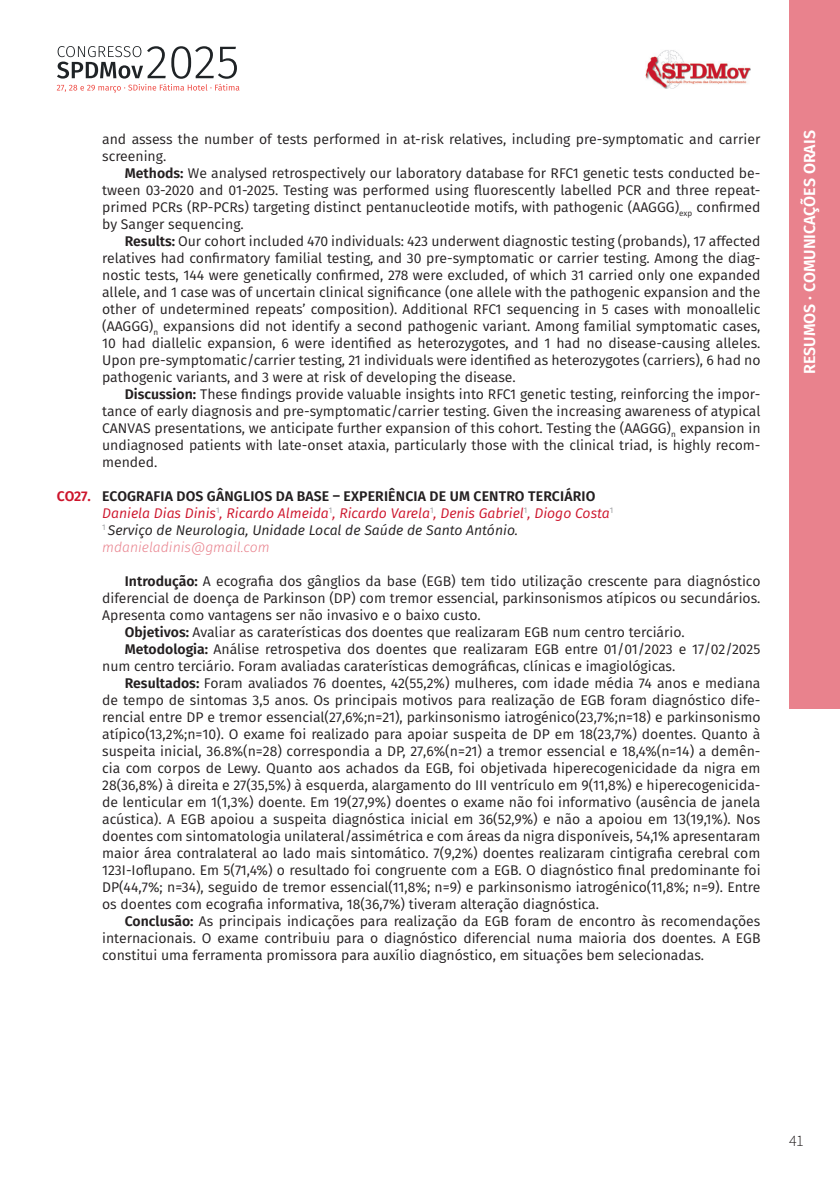
<style>
.page{position:relative;width:840px;height:1191px;background:#fff}
.page>*{position:absolute;margin:0;border:0;box-sizing:border-box;transform-origin:0 0}
.t1{font:600 16px "Fira Sans";color:#fff}
.t2{font:300 16px "Source Sans Pro";color:#231f20}
.Texto_resumos{font:14px/17px "Fira Sans";color:#231f20;text-align:justify}
.Texto_resumos_-_auto{font:italic 14px "Fira Sans";color:#cd152c}
.Texto_resumos_-_titu{font:600 14px "Fira Sans";letter-spacing:.01em;color:#231f20}
.Texto_resumos_-_fili{font:italic 14px "Fira Sans";color:#231f20}
.Texto_resumos_-_emai{font:italic 300 14px "Fira Sans";color:#e9828d}
.s1{font-weight:600}
.s2{color:#cd152c}
</style>
<div class="page">
<div style="left:788px;top:0;width:51px;height:709px;background:#e9828d"></div>
<img style="left:645px;top:50px;width:104px;height:39px">
<svg style="left:57px;top:46px;width:182px;height:46px"></svg>
<p class="Texto_resumos" style="left:102px;top:130px;width:659px">and assess the number of tests performed in at-risk relatives, including pre-symptomatic and carrier screening.</p>
<p class="Texto_resumos" style="left:102px;top:164px;width:659px;text-indent:23px"><span class="s1">Methods:</span> We analysed retrospectively our laboratory database for RFC1 genetic tests conducted be&shy;tween 03-2020 and 01-2025. Testing was performed using fluorescently labelled PCR and three repeat&shy;primed PCRs (RP-PCRs) targeting distinct pentanucleotide motifs, with pathogenic (AAGGG)<sub>exp</sub> confirmed by Sanger sequencing.</p>
<p class="Texto_resumos" style="left:102px;top:232px;width:659px;text-indent:23px"><span class="s1">Results:</span> Our cohort included 470 individuals: 423 underwent diagnostic testing (probands), 17 affected relatives had confirmatory familial testing, and 30 pre-symptomatic or carrier testing. Among the diag&shy;nostic tests, 144 were genetically confirmed, 278 were excluded, of which 31 carried only one expanded allele, and 1 case was of uncertain clinical significance (one allele with the pathogenic expansion and the other of undetermined repeats’ composition). Additional RFC1 sequencing in 5 cases with monoallelic (AAGGG)<sub>n</sub> expansions did not identify a second pathogenic variant. Among familial symptomatic cases, 10 had diallelic expansion, 6 were identified as heterozygotes, and 1 had no disease-causing alleles.<br>Upon pre-symptomatic/carrier testing, 21 individuals were identified as heterozygotes (carriers), 6 had no pathogenic variants, and 3 were at risk of developing the disease.</p>
<p class="Texto_resumos" style="left:102px;top:385px;width:659px;text-indent:23px"><span class="s1">Discussion:</span> These findings provide valuable insights into RFC1 genetic testing, reinforcing the impor&shy;tance of early diagnosis and pre-symptomatic/carrier testing. Given the increasing awareness of atypical CANVAS presentations, we anticipate further expansion of this cohort. Testing the (AAGGG)<sub>n</sub> expansion in undiagnosed patients with late-onset ataxia, particularly those with the clinical triad, is highly recom&shy;mended.</p>
<p class="Texto_resumos_-_titu" style="left:57px;top:484px;width:539px"><span class="s2">CO27.</span> ECOGRAFIA DOS GÂNGLIOS DA BASE – EXPERIÊNCIA DE UM CENTRO TERCIÁRIO</p>
<p class="Texto_resumos_-_auto" style="left:102px;top:502px;width:512px">Daniela Dias Dinis<sup>1</sup>, Ricardo Almeida<sup>1</sup>, Ricardo Varela<sup>1</sup>, Denis Gabriel<sup>1</sup>, Diogo Costa<sup>1</sup></p>
<p class="Texto_resumos_-_fili" style="left:102px;top:519px;width:417px"><sup>1</sup> Serviço de Neurologia, Unidade Local de Saúde de Santo António.</p>
<p class="Texto_resumos_-_emai" style="left:102px;top:537px;width:169px">mdanieladinis@gmail.com</p>
<p class="Texto_resumos" style="left:102px;top:572px;width:659px;text-indent:23px"><span class="s1">Introdução:</span> A ecografia dos gânglios da base (EGB) tem tido utilização crescente para diagnóstico diferencial de doença de Parkinson (DP) com tremor essencial, parkinsonismos atípicos ou secundários.<br>Apresenta como vantagens ser não invasivo e o baixo custo.</p>
<p class="Texto_resumos" style="left:125px;top:623px;width:561px"><span class="s1">Objetivos:</span> Avaliar as caraterísticas dos doentes que realizaram EGB num centro terciário.</p>
<p class="Texto_resumos" style="left:102px;top:640px;width:659px;text-indent:23px"><span class="s1">Metodologia:</span> Análise retrospetiva dos doentes que realizaram EGB entre 01/01/2023 e 17/02/2025 num centro terciário. Foram avaliadas caraterísticas demográficas, clínicas e imagiológicas.</p>
<p class="Texto_resumos" style="left:102px;top:674px;width:659px;text-indent:23px"><span class="s1">Resultados:</span> Foram avaliados 76 doentes, 42(55,2%) mulheres, com idade média 74 anos e mediana de tempo de sintomas 3,5 anos. Os principais motivos para realização de EGB foram diagnóstico dife&shy;rencial entre DP e tremor essencial(27,6%;n=21), parkinsonismo iatrogénico(23,7%;n=18) e parkinsonismo atípico(13,2%;n=10). O exame foi realizado para apoiar suspeita de DP em 18(23,7%) doentes. Quanto à suspeita inicial, 36.8%(n=28) correspondia a DP, 27,6%(n=21) a tremor essencial e 18,4%(n=14) a demên&shy;cia com corpos de Lewy. Quanto aos achados da EGB, foi objetivada hiperecogenicidade da nigra em 28(36,8%) à direita e 27(35,5%) à esquerda, alargamento do III ventrículo em 9(11,8%) e hiperecogenicida&shy;de lenticular em 1(1,3%) doente. Em 19(27,9%) doentes o exame não foi informativo (ausência de janela acústica). A EGB apoiou a suspeita diagnóstica inicial em 36(52,9%) e não a apoiou em 13(19,1%). Nos doentes com sintomatologia unilateral/assimétrica e com áreas da nigra disponíveis, 54,1% apresentaram maior área contralateral ao lado mais sintomático. 7(9,2%) doentes realizaram cintigrafia cerebral com 123I-Ioflupano. Em 5(71,4%) o resultado foi congruente com a EGB. O diagnóstico final predominante foi DP(44,7%; n=34), seguido de tremor essencial(11,8%; n=9) e parkinsonismo iatrogénico(11,8%; n=9). Entre os doentes com ecografia informativa, 18(36,7%) tiveram alteração diagnóstica.</p>
<p class="Texto_resumos" style="left:102px;top:912px;width:659px;text-indent:23px"><span class="s1">Conclusão:</span> As principais indicações para realização da EGB foram de encontro às recomendações internacionais. O exame contribuiu para o diagnóstico diferencial numa maioria dos doentes. A EGB constitui uma ferramenta promissora para auxílio diagnóstico, em situações bem selecionadas.</p>
<p class="t1" style="left:796px;top:374px;width:245px;rotate:-90deg">RESUMOS · COMUNICAÇÕES ORAIS</p>
<p class="t2" style="left:788px;top:1131px;width:16px">41</p>
</div>
